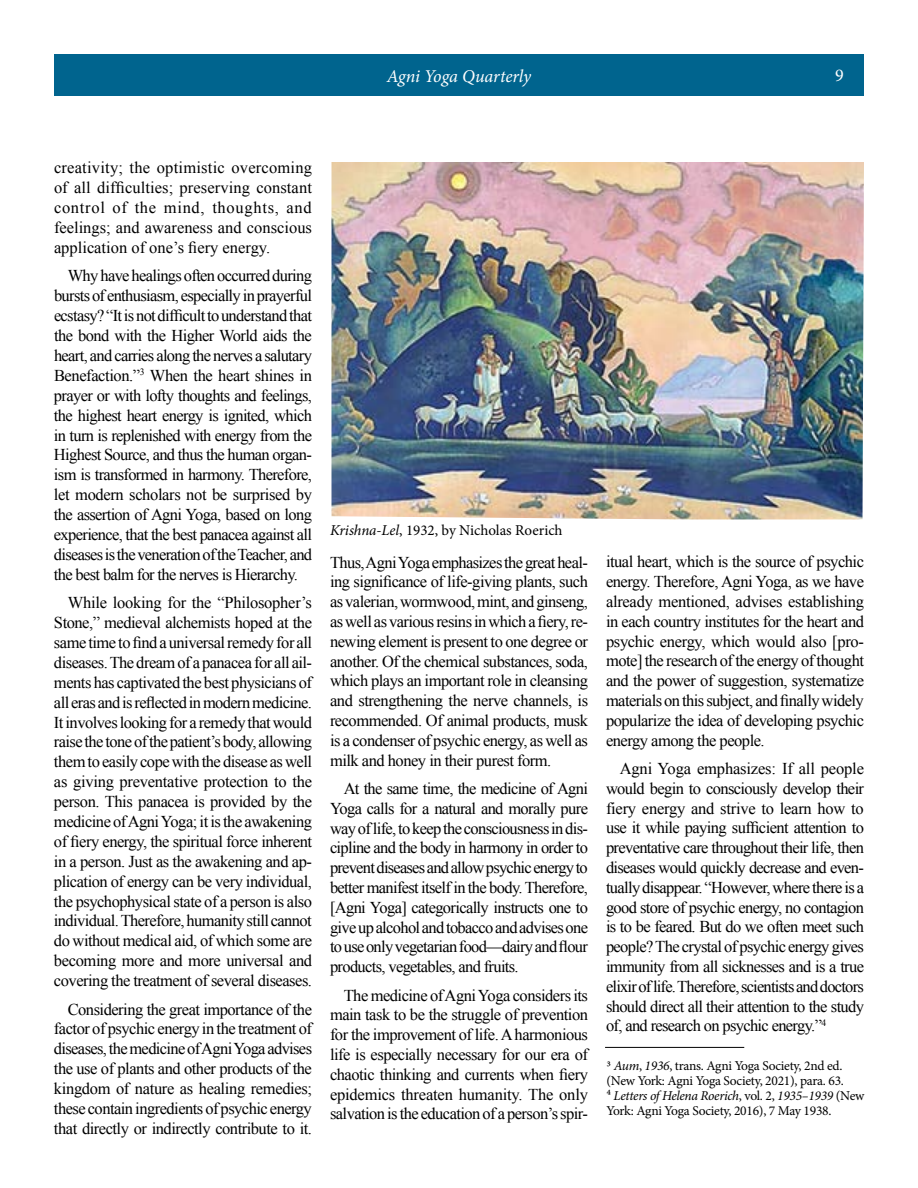
<style>
.page{position:relative;width:918px;height:1188px;background:#fff}
.page>*{position:absolute;margin:0;border:0;box-sizing:border-box;transform-origin:0 0}
.t1{font:italic 18px "Minion Pro";letter-spacing:-.005em;color:#fff}
.t2{font:18px "Minion Pro";color:#fff}
.t3{font:16.5px/19.8px "Times New Roman";letter-spacing:-.03em;color:#000;text-align:justify}
.t4{font:15px "Minion Pro";color:#000}
.t5{font:13.5px/15px "Minion Pro";letter-spacing:-.02em;color:#000}
.s1{font-style:italic}
</style>
<div class="page">
<div style="left:54px;top:54px;width:810px;height:41px;background:#00648e"></div>
<img style="left:332px;top:162px;width:532px;height:357px">
<hr style="left:605px;top:1047px;width:139px;height:1px;background:#000">
<p class="t1" style="left:387px;top:64px;width:146px">Agni Yoga Quarterly</p>
<p class="t2" style="left:835px;top:63px;width:10px">9</p>
<p class="t3" style="left:54px;top:158px;width:260px">creativity; the optimistic overcoming of all difficulties; preserving constant control of the mind, thoughts, and feelings; and awareness and conscious application of one’s fiery energy.</p>
<p class="t3" style="left:54px;top:266px;width:260px;text-indent:14px">Why have healings often occurred during bursts of enthusiasm, especially in prayerful ecstasy? “It is not difficult to understand that the bond with the Higher World aids the heart, and carries along the nerves a salutary Benefaction.”<sup>3</sup> When the heart shines in prayer or with lofty thoughts and feelings, the highest heart energy is ignited, which in turn is replenished with energy from the Highest Source, and thus the human organ&shy;ism is transformed in harmony. Therefore, let modern scholars not be surprised by the assertion of Agni Yoga, based on long experience, that the best panacea against all diseases is the veneration of the Teacher, and the best balm for the nerves is Hierarchy.</p>
<p class="t3" style="left:54px;top:593px;width:260px;text-indent:14px">While looking for the “Philosopher’s Stone,” medieval alchemists hoped at the same time to find a universal remedy for all diseases. The dream of a panacea for all ail&shy;ments has captivated the best physicians of all eras and is reflected in modern medicine.<br>It involves looking for a remedy that would raise the tone of the patient’s body, allowing them to easily cope with the disease as well as giving preventative protection to the person. This panacea is provided by the medicine of Agni Yoga; it is the awakening of fiery energy, the spiritual force inherent in a person. Just as the awakening and ap&shy;plication of energy can be very individual, the psychophysical state of a person is also individual. Therefore, humanity still cannot do without medical aid, of which some are becoming more and more universal and covering the treatment of several diseases.</p>
<p class="t3" style="left:54px;top:999px;width:260px;text-indent:14px">Considering the great importance of the factor of psychic energy in the treatment of diseases, the medicine of Agni Yoga advises the use of plants and other products of the kingdom of nature as healing remedies; these contain ingredients of psychic energy that directly or indirectly contribute to it.</p>
<p class="t4" style="left:330px;top:520px;width:234px"><span class="s1">Krishna-Lel</span>, 1932, by Nicholas Roerich</p>
<p class="t3" style="left:330px;top:552px;width:260px">Thus, Agni Yoga emphasizes the great heal&shy;ing significance of life-giving plants, such as valerian, wormwood, mint, and ginseng, as well as various resins in which a fiery, re&shy;newing element is present to one degree or another. Of the chemical substances, soda, which plays an important role in cleansing and strengthening the nerve channels, is recommended. Of animal products, musk is a condenser of psychic energy, as well as milk and honey in their purest form.</p>
<p class="t3" style="left:330px;top:778px;width:260px;text-indent:14px">At the same time, the medicine of Agni Yoga calls for a natural and morally pure way of life, to keep the consciousness in dis&shy;cipline and the body in harmony in order to prevent diseases and allow psychic energy to better manifest itself in the body. Therefore, [Agni Yoga] categorically instructs one to give up alcohol and tobacco and advises one to use only vegetarian food—dairy and flour products, vegetables, and fruits.</p>
<p class="t3" style="left:330px;top:985px;width:260px;text-indent:14px">The medicine of Agni Yoga considers its main task to be the struggle of prevention for the improvement of life. A harmonious life is especially necessary for our era of chaotic thinking and currents when fiery epidemics threaten humanity. The only salvation is the education of a person’s spir-</p>
<p class="t3" style="left:606px;top:552px;width:260px">itual heart, which is the source of psychic energy. Therefore, Agni Yoga, as we have already mentioned, advises establishing in each country institutes for the heart and psychic energy, which would also [pro&shy;mote] the research of the energy of thought and the power of suggestion, systematize materials on this subject, and finally widely popularize the idea of developing psychic energy among the people.</p>
<p class="t3" style="left:606px;top:758px;width:260px;text-indent:14px">Agni Yoga emphasizes: If all people would begin to consciously develop their fiery energy and strive to learn how to use it while paying sufficient attention to preventative care throughout their life, then diseases would quickly decrease and even&shy;tually disappear. “However, where there is a good store of psychic energy, no contagion is to be feared. But do we often meet such people? The crystal of psychic energy gives immunity from all sicknesses and is a true elixir of life. Therefore, scientists and doctors should direct all their attention to the study of, and research on psychic energy.”<sup>4</sup></p>
<p class="t5" style="left:607px;top:1058px;width:259px">3 <span class="s1">Aum</span>, <span class="s1">1936</span>, trans. Agni Yoga Society, 2nd ed. (New York: Agni Yoga Society, 2021), para. 63.<br>4 <span class="s1">Letters of Helena Roerich</span>, vol. 2, <span class="s1">1935–1939</span> (New York: Agni Yoga Society, 2016), 7 May 1938.</p>
</div>
